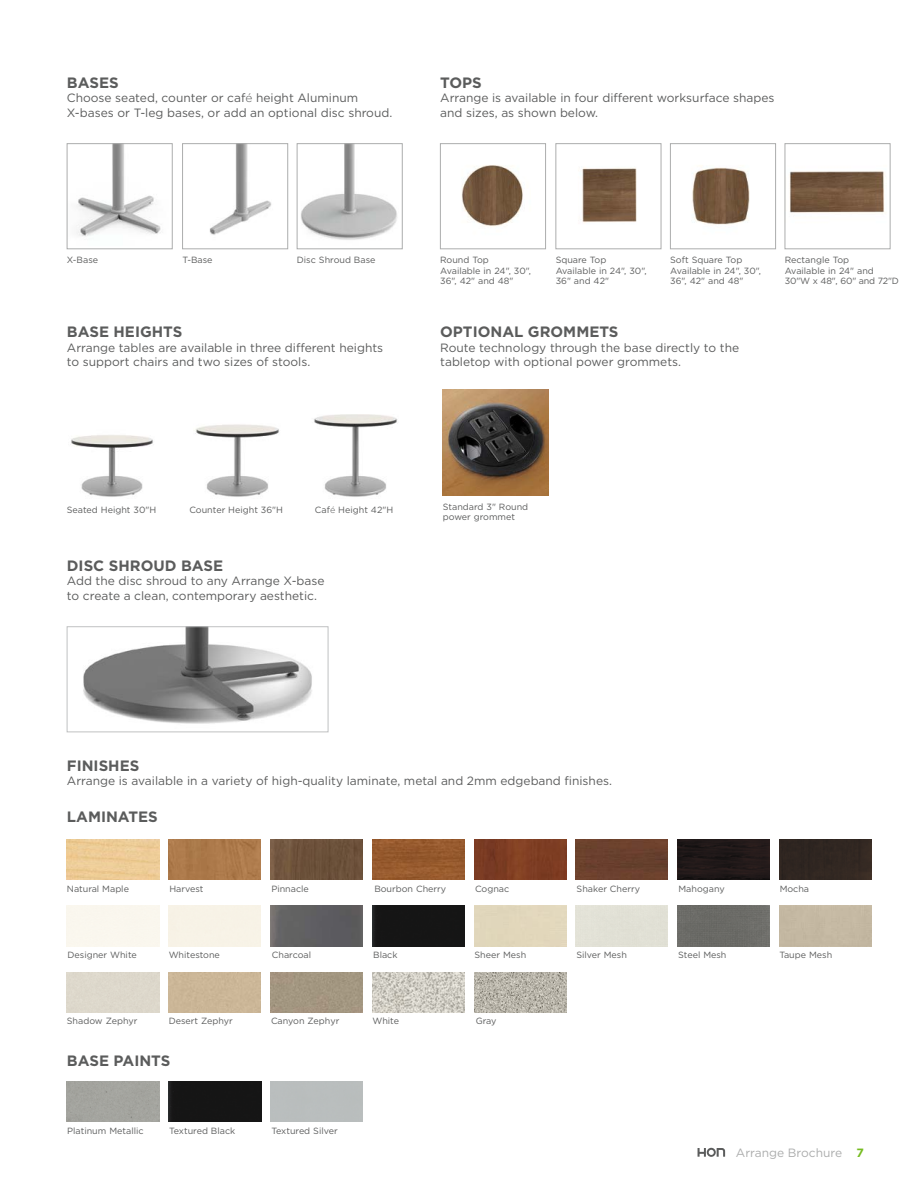
<style>
.page{position:relative;width:918px;height:1188px;background:#fff}
.page>*{position:absolute;margin:0;border:0;box-sizing:border-box;transform-origin:0 0}
.t1{font:700 15px "Gotham";color:#5b5c5c}
.t2{font:12px/14.4px "Gotham";color:#5b5c5c}
.t3{font:12px "Gotham";color:#acadad}
._0113_Caption_Body_C{font:9px/10.5px "Gotham";color:#5b5c5c}
._0113_Caps_Black_Hea{font:9px "Gotham";color:#5b5c5c}
.s1{font-weight:300}
.s2{font-weight:700;color:#76bc21}
</style>
<div class="page">
<img style="left:301px;top:145px;width:96px;height:95px">
<div style="left:297px;top:143px;width:105px;height:106px;border:1px solid #acadad"></div>
<img style="left:209px;top:145px;width:63px;height:90px">
<div style="left:182px;top:143px;width:106px;height:106px;border:1px solid #acadad"></div>
<img style="left:443px;top:390px;width:105px;height:105px">
<div style="left:168px;top:839px;width:93px;height:41px;background:#ad7a4b"></div>
<img style="left:373px;top:839px;width:92px;height:41px">
<img style="left:270px;top:906px;width:93px;height:40px">
<div style="left:372px;top:906px;width:92px;height:40px;background:#151515"></div>
<img style="left:270px;top:839px;width:93px;height:41px">
<div style="left:270px;top:972px;width:93px;height:41px;background:#a39681"></div>
<img style="left:372px;top:972px;width:92px;height:41px">
<img style="left:678px;top:839px;width:92px;height:41px">
<div style="left:779px;top:839px;width:93px;height:41px;background:#302721"></div>
<div style="left:576px;top:839px;width:92px;height:41px;background:#6b412e"></div>
<img style="left:474px;top:839px;width:92px;height:41px">
<img style="left:474px;top:972px;width:92px;height:41px">
<div style="left:678px;top:906px;width:92px;height:40px;background:#6c6b67"></div>
<div style="left:169px;top:1082px;width:92px;height:40px;background:#151515"></div>
<div style="left:67px;top:1082px;width:92px;height:40px;background:#a4a49f"></div>
<img style="left:76px;top:145px;width:85px;height:92px">
<div style="left:67px;top:143px;width:105px;height:106px;border:1px solid #acadad"></div>
<img style="left:83px;top:629px;width:229px;height:95px">
<div style="left:67px;top:627px;width:261px;height:105px;border:1px solid #c0c1c2"></div>
<img style="left:789px;top:171px;width:96px;height:42px">
<div style="left:785px;top:143px;width:105px;height:106px;border:1px solid #acadad"></div>
<img style="left:692px;top:165px;width:58px;height:60px">
<div style="left:670px;top:143px;width:106px;height:106px;border:1px solid #acadad"></div>
<img style="left:462px;top:165px;width:61px;height:62px">
<div style="left:440px;top:143px;width:106px;height:106px;border:1px solid #acadad"></div>
<img style="left:582px;top:168px;width:55px;height:55px">
<div style="left:556px;top:143px;width:105px;height:106px;border:1px solid #acadad"></div>
<img style="left:71px;top:435px;width:82px;height:62px">
<img style="left:195px;top:424px;width:84px;height:73px">
<img style="left:314px;top:414px;width:84px;height:83px">
<svg style="left:698px;top:1148px;width:27px;height:9px"></svg>
<p class="t1" style="left:67px;top:73px;width:53px">BASES</p>
<p class="t2" style="left:67px;top:91px;width:327px">Choose seated, counter or caf<span class="s1">é</span> height Aluminum<br>X-bases or T-leg bases, or add an optional disc shroud.</p>
<p class="t1" style="left:440px;top:73px;width:43px">TOPS</p>
<p class="t2" style="left:440px;top:91px;width:336px">Arrange is available in four different worksurface shapes and sizes, as shown below.</p>
<p class="_0113_Caption_Body_C" style="left:67px;top:254px;width:33px">X-Base</p>
<p class="_0113_Caption_Body_C" style="left:182px;top:254px;width:32px">T-Base</p>
<p class="_0113_Caption_Body_C" style="left:297px;top:254px;width:80px">Disc Shroud Base</p>
<p class="_0113_Caption_Body_C" style="left:440px;top:254px;width:92px">Round Top<br>Available in 24", 30",<br>36", 42" and 48"</p>
<p class="_0113_Caption_Body_C" style="left:556px;top:254px;width:52px">Square Top</p>
<p class="_0113_Caption_Body_C" style="left:556px;top:265px;width:92px">Available in 24", 30",<br>36" and 42"</p>
<p class="_0113_Caption_Body_C" style="left:670px;top:254px;width:74px">Soft Square Top</p>
<p class="_0113_Caption_Body_C" style="left:670px;top:265px;width:92px">Available in 24", 30",<br>36", 42" and 48"</p>
<p class="_0113_Caption_Body_C" style="left:785px;top:254px;width:66px">Rectangle Top</p>
<p class="_0113_Caption_Body_C" style="left:785px;top:265px;width:116px">Available in 24" and<br>30"W x 48", 60" and 72"D</p>
<p class="t1" style="left:67px;top:322px;width:117px">BASE HEIGHTS</p>
<p class="t2" style="left:67px;top:340px;width:318px">Arrange tables are available in three different heights to support chairs and two sizes of stools.</p>
<p class="t1" style="left:440px;top:322px;width:180px">OPTIONAL GROMMETS</p>
<p class="t2" style="left:440px;top:340px;width:301px">Route technology through the base directly to the tabletop with optional power grommets.</p>
<p class="_0113_Caption_Body_C" style="left:67px;top:504px;width:91px">Seated Height 30"H</p>
<p class="_0113_Caption_Body_C" style="left:189px;top:504px;width:95px">Counter Height 36"H</p>
<p class="_0113_Caption_Body_C" style="left:315px;top:504px;width:80px">Caf<span class="s1">é</span> Height 42"H</p>
<p class="t1" style="left:67px;top:556px;width:158px">DISC SHROUD BASE</p>
<p class="t2" style="left:67px;top:574px;width:259px">Add the disc shroud to any Arrange X-base to create a clean, contemporary aesthetic.</p>
<p class="_0113_Caption_Body_C" style="left:443px;top:501px;width:87px">Standard 3" Round power grommet</p>
<p class="t1" style="left:67px;top:756px;width:74px">FINISHES</p>
<p class="t2" style="left:67px;top:774px;width:547px">Arrange is available in a variety of high-quality laminate, metal and 2mm edgeband finishes.</p>
<p class="t1" style="left:67px;top:807px;width:92px">LAMINATES</p>
<p class="_0113_Caps_Black_Hea" style="left:67px;top:883px;width:64px">Natural Maple</p>
<p class="_0113_Caps_Black_Hea" style="left:169px;top:883px;width:36px">Harvest</p>
<p class="_0113_Caps_Black_Hea" style="left:374px;top:883px;width:73px">Bourbon Cherry</p>
<p class="_0113_Caps_Black_Hea" style="left:271px;top:883px;width:39px">Pinnacle</p>
<p class="_0113_Caps_Black_Hea" style="left:475px;top:883px;width:36px">Cognac</p>
<p class="_0113_Caps_Black_Hea" style="left:577px;top:883px;width:65px">Shaker Cherry</p>
<p class="_0113_Caps_Black_Hea" style="left:678px;top:883px;width:48px">Mahogany</p>
<p class="_0113_Caps_Black_Hea" style="left:780px;top:883px;width:31px">Mocha</p>
<p class="_0113_Caps_Black_Hea" style="left:68px;top:949px;width:71px">Designer White</p>
<p class="_0113_Caps_Black_Hea" style="left:169px;top:949px;width:53px">Whitestone</p>
<p class="_0113_Caps_Black_Hea" style="left:272px;top:949px;width:41px">Charcoal</p>
<p class="_0113_Caps_Black_Hea" style="left:373px;top:949px;width:26px">Black</p>
<p class="_0113_Caps_Black_Hea" style="left:474px;top:949px;width:53px">Sheer Mesh</p>
<p class="_0113_Caps_Black_Hea" style="left:576px;top:949px;width:52px">Silver Mesh</p>
<p class="_0113_Caps_Black_Hea" style="left:678px;top:949px;width:50px">Steel Mesh</p>
<p class="_0113_Caps_Black_Hea" style="left:779px;top:949px;width:54px">Taupe Mesh</p>
<p class="_0113_Caps_Black_Hea" style="left:67px;top:1015px;width:72px">Shadow Zephyr</p>
<p class="_0113_Caps_Black_Hea" style="left:169px;top:1015px;width:66px">Desert Zephyr</p>
<p class="_0113_Caps_Black_Hea" style="left:271px;top:1015px;width:70px">Canyon Zephyr</p>
<p class="_0113_Caps_Black_Hea" style="left:373px;top:1015px;width:28px">White</p>
<p class="_0113_Caps_Black_Hea" style="left:476px;top:1015px;width:22px">Gray</p>
<p class="t1" style="left:67px;top:1051px;width:105px">BASE PAINTS</p>
<p class="_0113_Caps_Black_Hea" style="left:67px;top:1125px;width:78px">Platinum Metallic</p>
<p class="_0113_Caps_Black_Hea" style="left:169px;top:1125px;width:68px">Textured Black</p>
<p class="_0113_Caps_Black_Hea" style="left:271px;top:1125px;width:68px">Textured Silver</p>
<p class="t3" style="left:736px;top:1145px;width:130px">Arrange Brochure <span class="s2">7</span></p>
</div>
